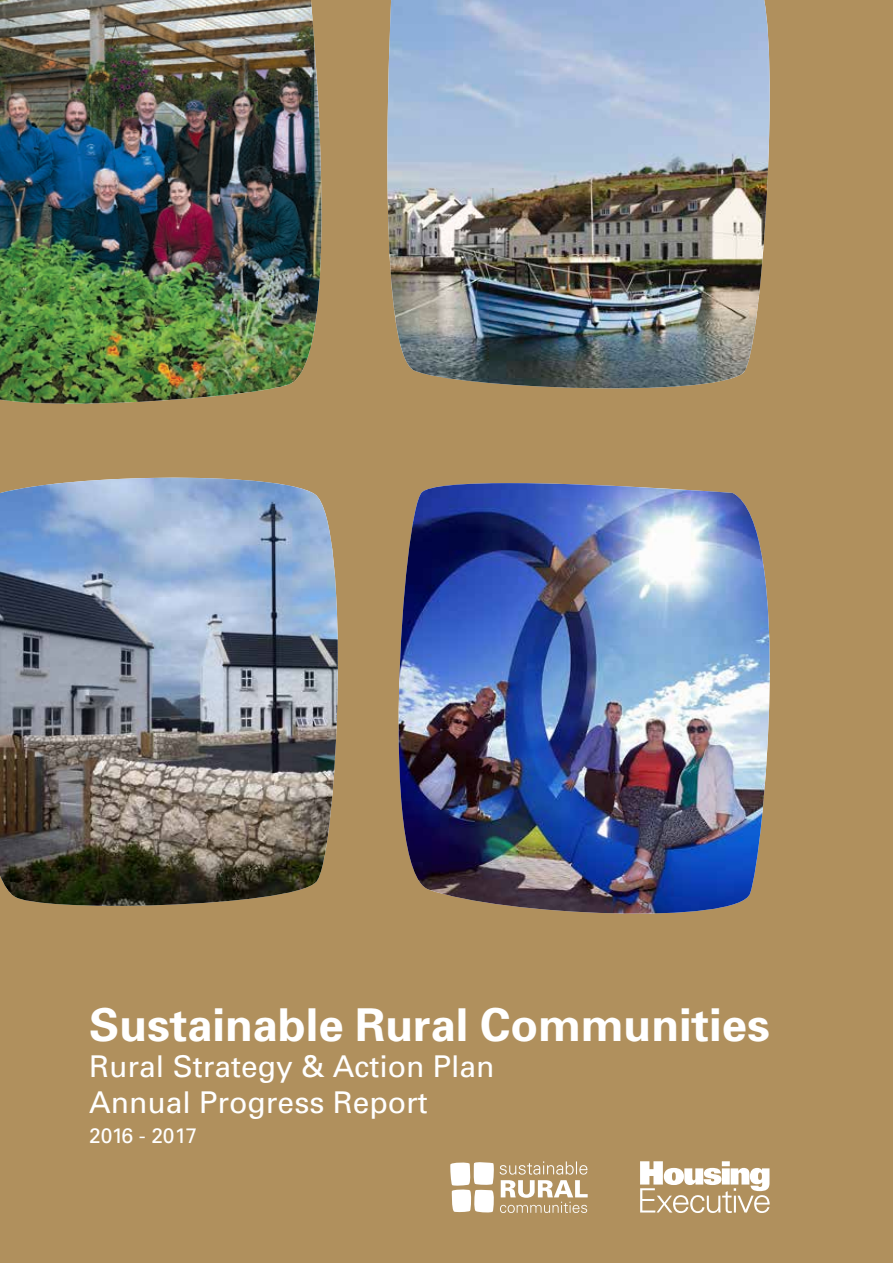
<style>
.page{position:relative;width:893px;height:1263px;background:#b0905d}
.page>*{position:absolute;margin:0;border:0;box-sizing:border-box;transform-origin:0 0}
.Body_Text{font:700 45.3px "Univers";color:#fff}
.Body_Text-2{font:30px/36px "Univers";color:#fff}
.Body_Text-3{font:21px "Univers";letter-spacing:-.01em;color:#fff}
</style>
<div class="page">
<img style="left:0;top:0;width:322px;height:404px">
<img style="left:387px;top:0;width:383px;height:389px">
<img style="left:398px;top:483px;width:372px;height:431px">
<img style="left:0;top:478px;width:338px;height:428px">
<svg style="left:450px;top:1161px;width:138px;height:52px"></svg>
<svg style="left:640px;top:1161px;width:130px;height:52px"></svg>
<p class="Body_Text" style="left:89px;top:995px;width:682px">Sustainable Rural Communities</p>
<p class="Body_Text-2" style="left:89px;top:1047px;width:407px">Rural Strategy &amp; Action Plan<br>Annual Progress Report</p>
<p class="Body_Text-3" style="left:89px;top:1122px;width:110px">2016 - 2017</p>
</div>
